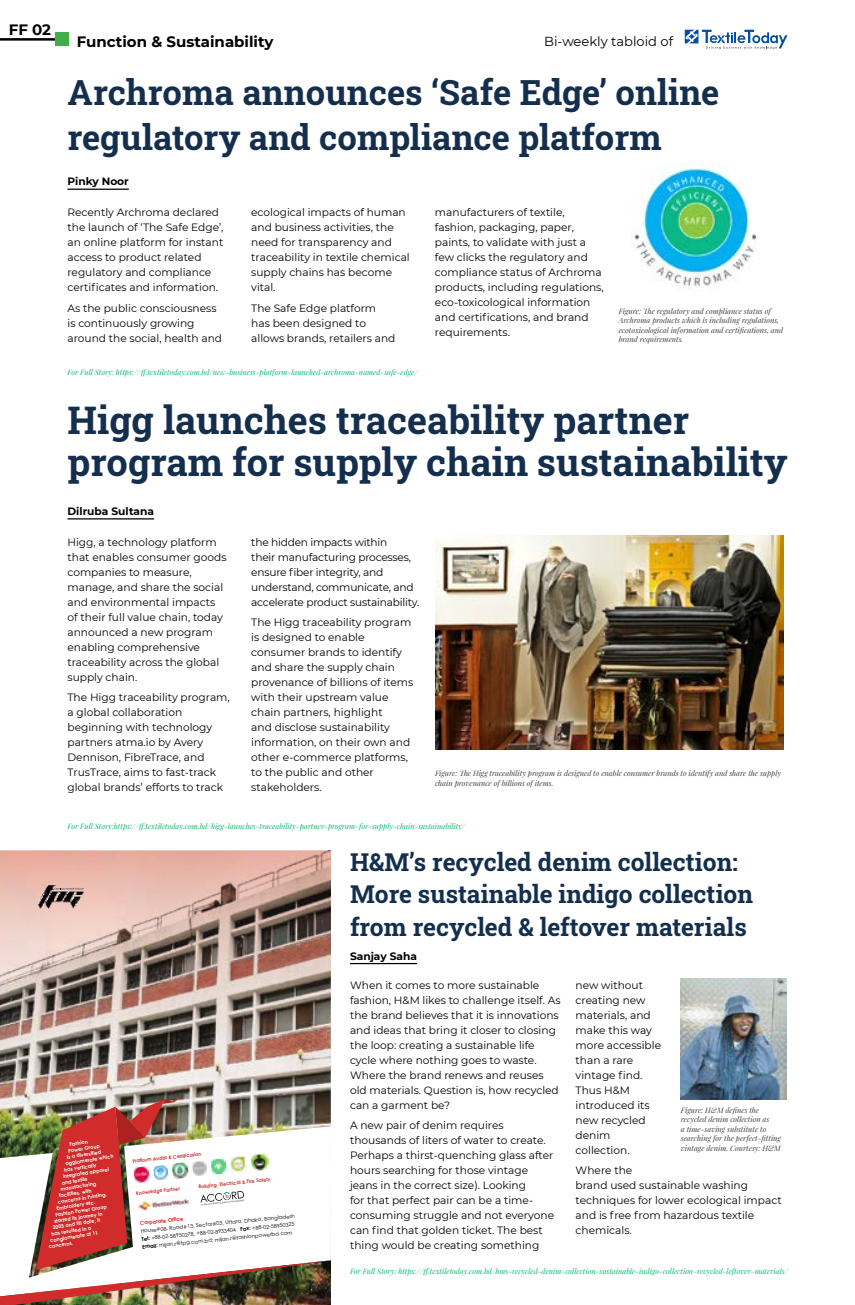
<style>
.page{position:relative;width:855px;height:1305px;background:#fff}
.page>*{position:absolute;margin:0;border:0;box-sizing:border-box;transform-origin:0 0}
.t1{font:700 38px/42.6px "Roboto Slab";color:#142f4d}
.t2{font:700 34.62px/44.9px "Roboto Slab";color:#142f4d}
.t3{font:700 24.62px/32.5px "Roboto Slab";color:#142f4d}
.t4{font:700 15px "Montserrat";color:#000}
.t5{font:13px "Montserrat";color:#000}
.t6{font:10.62px/15px "Montserrat";color:#000}
.t7{font:10.62px/15px "Montserrat";letter-spacing:-.02em;color:#000}
.t8{font:700 10.62px "Montserrat";color:#000}
.t9{font:italic 7.5px/9.5px "Playfair Display";color:#414042}
.t10{font:italic 7.5px "Playfair Display";color:#00bb6d}
.t11{font:5.38px/8px "Century Gothic";color:#000}
.t12{font:700 5.38px "Century Gothic";color:#d22b2b}
.t13{font:700 5.12px "Century Gothic";color:#fff}
.t14{font:700 4.88px "Century Gothic";color:#d22b2b}
.s1{font-weight:700}
</style>
<div class="page">
<hr style="left:0;top:38px;width:65px;height:3px;background:#000">
<div style="left:55px;top:32px;width:14px;height:14px;background:#41ad49"></div>
<svg style="left:685px;top:30px;width:103px;height:19px"></svg>
<hr style="left:68px;top:189px;width:61px;height:1px;background:#000">
<hr style="left:68px;top:518px;width:86px;height:2px;background:#000">
<hr style="left:350px;top:963px;width:67px;height:1px;background:#000">
<img style="left:0;top:850px;width:331px;height:247px">
<img style="left:38px;top:885px;width:46px;height:23px">
<img style="left:0;top:1097px;width:331px;height:208px">
<img style="left:634px;top:162px;width:123px;height:126px">
<img style="left:435px;top:536px;width:349px;height:214px">
<img style="left:681px;top:978px;width:105px;height:121px">
<h3 class="t4" style="left:9px;top:19px;width:44px">FF 02</h3>
<h3 class="t4" style="left:77px;top:30px;width:198px">Function &amp; Sustainability</h3>
<p class="t5" style="left:544px;top:32px;width:131px">Bi-weekly tabloid of</p>
<h2 class="t2" style="left:68px;top:69px;width:654px">Archroma announces ‘Safe Edge’ online regulatory and compliance platform</h2>
<p class="t8" style="left:68px;top:174px;width:63px">Pinky Noor</p>
<p class="t6" style="left:67px;top:205px;width:157px">Recently Archroma declared the launch of ‘The Safe Edge’, an online platform for instant access to product related regulatory and compliance certificates and information.</p>
<p class="t6" style="left:67px;top:300px;width:156px">As the public consciousness is continuously growing around the social, health and</p>
<p class="t6" style="left:251px;top:205px;width:160px">ecological impacts of human and business activities, the need for transparency and traceability in textile chemical supply chains has become vital.</p>
<p class="t6" style="left:251px;top:300px;width:146px">The Safe Edge platform has been designed to allows brands, retailers and</p>
<p class="t10" style="left:68px;top:367px;width:352px">For Full Story: https://ff.textiletoday.com.bd/new-business-platform-launched-archroma-named-safe-edge/</p>
<p class="t6" style="left:435px;top:205px;width:170px">manufacturers of textile, fashion, packaging, paper, paints, to validate with just a few clicks the regulatory and compliance status of Archroma products, including regulations, eco-toxicological information and certifications, and brand requirements.</p>
<p class="t9" style="left:619px;top:306px;width:166px">Figure: The regulatory and compliance status of Archroma products which is including regulations, ecotoxicological information and certifications, and brand requirements.</p>
<h1 class="t1" style="left:67px;top:398px;width:721px">Higg launches traceability partner program for supply chain sustainability</h1>
<p class="t8" style="left:68px;top:504px;width:88px">Dilruba Sultana</p>
<p class="t6" style="left:67px;top:534px;width:161px">Higg, a technology platform that enables consumer goods companies to measure, manage, and share the social and environmental impacts of their full value chain, today announced a new program enabling comprehensive traceability across the global supply chain.</p>
<p class="t6" style="left:67px;top:690px;width:164px">The Higg traceability program, a global collaboration beginning with technology partners atma.io by Avery<br>Dennison, FibreTrace, and<br>TrusTrace, aims to fast-track global brands’ efforts to track</p>
<p class="t7" style="left:251px;top:534px;width:170px">the hidden impacts within<br>their manufacturing processes, ensure fiber integrity, and understand, communicate, and accelerate product sustainability.</p>
<p class="t6" style="left:251px;top:615px;width:164px">The Higg traceability program is designed to enable consumer brands to identify and share the supply chain provenance of billions of items with their upstream value chain partners, highlight<br>and disclose sustainability information, on their own and other e-commerce platforms, to the public and other stakeholders.</p>
<p class="t9" style="left:435px;top:768px;width:348px">Figure: The Higg traceability program is designed to enable consumer brands to identify and share the supply chain provenance of billions of items.</p>
<p class="t10" style="left:68px;top:821px;width:399px">For Full Story:https://ff.textiletoday.com.bd/higg-launches-traceability-partner-program-for-supply-chain-sustainability/</p>
<h3 class="t3" style="left:350px;top:845px;width:405px">H&amp;M’s recycled denim collection:<br>More sustainable indigo collection from recycled &amp; leftover materials</h3>
<p class="t8" style="left:350px;top:948px;width:68px">Sanjay Saha</p>
<p class="t13" style="left:69px;top:1141px;width:20px;rotate:-9deg">Fashion</p>
<p class="t13" style="left:68px;top:1147px;width:34px;rotate:-9deg">Power Group</p>
<p class="t13" style="left:66px;top:1153px;width:36px;rotate:-9deg">is a diversified</p>
<p class="t13" style="left:65px;top:1160px;width:50px;rotate:-9deg">agglomerate which</p>
<p class="t13" style="left:64px;top:1166px;width:34px;rotate:-9deg">has vertically</p>
<p class="t13" style="left:62px;top:1172px;width:48px;rotate:-9deg">integrated apparel</p>
<p class="t13" style="left:61px;top:1179px;width:28px;rotate:-9deg">and textile</p>
<p class="t13" style="left:60px;top:1185px;width:38px;rotate:-9deg">manufacturing</p>
<p class="t13" style="left:59px;top:1192px;width:34px;rotate:-9deg">facilities, with</p>
<p class="t13" style="left:57px;top:1198px;width:51px;rotate:-9deg">concerns in Printing,</p>
<p class="t13" style="left:56px;top:1204px;width:40px;rotate:-9deg">Embroidery etc.</p>
<p class="t13" style="left:55px;top:1211px;width:54px;rotate:-9deg">Fashion Power Group</p>
<p class="t13" style="left:53px;top:1217px;width:50px;rotate:-9deg">started its journey in</p>
<p class="t13" style="left:52px;top:1224px;width:49px;rotate:-9deg">2003 and till date, it</p>
<p class="t13" style="left:51px;top:1230px;width:42px;rotate:-9deg">has resulted in a</p>
<p class="t13" style="left:50px;top:1236px;width:50px;rotate:-9deg">conglomerate of 11</p>
<p class="t13" style="left:48px;top:1243px;width:26px;rotate:-9deg">concerns.</p>
<p class="t14" style="left:132px;top:1157px;width:71px;rotate:-6deg">Platform Audits &amp; Certification</p>
<p class="t14" style="left:136px;top:1189px;width:46px;rotate:-6deg">Knowledge Partner</p>
<p class="t14" style="left:198px;top:1183px;width:74px;rotate:-6deg">Building, Electrical &amp; Fire Safety</p>
<p class="t11" style="left:140px;top:1227px;width:157px;rotate:-6deg">House#08, Road#13, Sector#03, Uttara, Dhaka, Bangladesh<br><span class="s1">Tel:</span> +88-02-58950278, +88-02-8933404 <span class="s1">Fax:</span> +88-02-58950325<br><span class="s1">Email:</span> mijan.r@fpg.com.bd; mijan.r@fashionpowerbd.com</p>
<p class="t12" style="left:140px;top:1219px;width:45px;rotate:-6deg">Corporate Office</p>
<p class="t6" style="left:350px;top:977px;width:212px">When it comes to more sustainable fashion, H&amp;M likes to challenge itself. As the brand believes that it is innovations and ideas that bring it closer to closing the loop: creating a sustainable life cycle where nothing goes to waste.<br>Where the brand renews and reuses old materials. Question is, how recycled can a garment be?</p>
<p class="t6" style="left:350px;top:1118px;width:206px">A new pair of denim requires thousands of liters of water to create.<br>Perhaps a thirst-quenching glass after hours searching for those vintage jeans in the correct size). Looking<br>for that perfect pair can be a time&shy;consuming struggle and not everyone can find that golden ticket. The best thing would be creating something</p>
<p class="t6" style="left:576px;top:977px;width:87px">new without creating new materials, and make this way more accessible than a rare vintage find.<br>Thus H&amp;M introduced its new recycled denim collection.</p>
<p class="t6" style="left:576px;top:1163px;width:208px">Where the<br>brand used sustainable washing techniques for lower ecological impact and is free from hazardous textile chemicals.</p>
<p class="t9" style="left:681px;top:1105px;width:102px">Figure: H&amp;M defines the recycled denim collection as<br>a time-saving substitute to searching for the perfect-fitting vintage denim. Courtesy: H&amp;M</p>
<p class="t10" style="left:350px;top:1266px;width:440px">For Full Story: https://ff.textiletoday.com.bd/hms-recycled-denim-collection-sustainable-indigo-collection-recycled-leftover-materials/</p>
</div>
